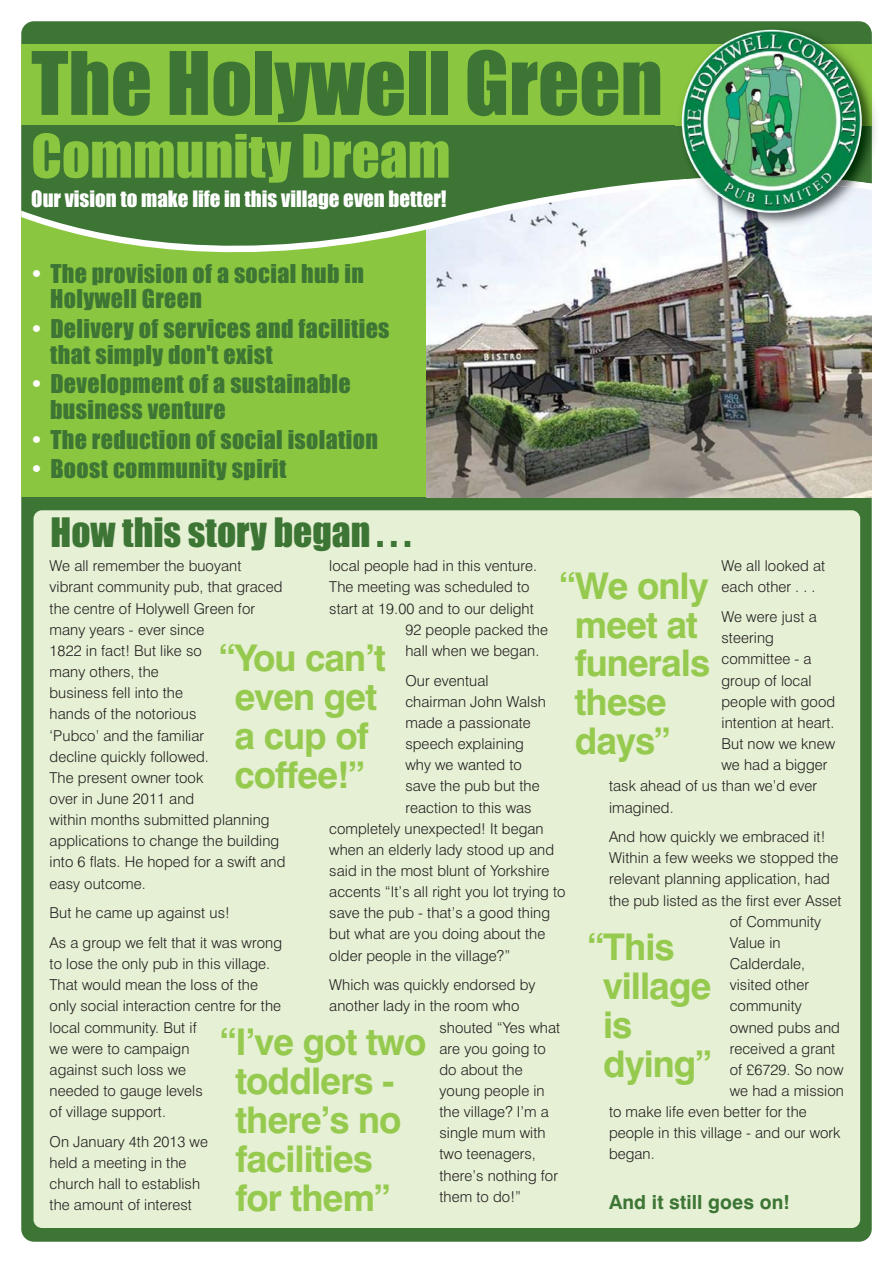
<style>
.page{position:relative;width:893px;height:1263px;background:#fff}
.page>*{position:absolute;margin:0;border:0;box-sizing:border-box;transform-origin:0 0}
.t1{font:80.85px "Impact";color:#3d7535}
.t2{font:55.35px "Impact";color:#8ac63f}
.t3{font:37.5px "Impact";color:#3d7535}
.t4{font:700 36.9px/38.8px "Swiss 721 BT";letter-spacing:-.025em;color:#96ca4f}
.t5{font:24px/25.5px "Impact";letter-spacing:.015em;color:#3d7535}
.t6{font:20.85px "Impact";color:#fff}
.t7{font:700 19.5px "Swiss 721 BT";letter-spacing:.005em;color:#3d7535}
.t8{font:300 15px/21.1px "Swiss 721 BT";letter-spacing:.005em;color:#231f20}
.s1{color:#fff}
</style>
<div class="page">
<div style="left:21px;top:21px;width:851px;height:1221px;background:#3d7535;border-radius:13px"></div>
<div style="left:21px;top:177px;width:422px;height:320px;background:#8ac63f"></div>
<img style="left:426px;top:277px;width:446px;height:220px">
<svg style="left:426px;top:270px;width:446px;height:7px;background:#d5d7d9"></svg>
<svg style="left:21px;top:125px;width:851px;height:145px"></svg>
<div style="left:21px;top:45px;width:851px;height:80px;background:#8ac63f"></div>
<img style="left:675px;top:23px;width:197px;height:210px">
<img style="left:675px;top:175px;width:197px;height:15px">
<img style="left:682px;top:30px;width:180px;height:183px;border-radius:50%">
<div style="left:34px;top:510px;width:826px;height:718px;background:#e5f0d4;border-radius:9px"></div>
<h1 class="t1" style="left:31px;top:57px;width:633px">The Holywell Green</h1>
<h2 class="t2" style="left:31px;top:138px;width:421px">Community Dream</h2>
<h3 class="t6" style="left:31px;top:192px;width:417px">Our vision to make life in this village even better!</h3>
<h3 class="t5" style="left:50px;top:262px;width:315px;text-indent:-18px"><span class="s1">•</span> The provision of a social hub in<br>Holywell Green</h3>
<h3 class="t5" style="left:50px;top:318px;width:341px;text-indent:-18px"><span class="s1">•</span> Delivery of services and facilities that simply don't exist</h3>
<h3 class="t5" style="left:50px;top:373px;width:302px;text-indent:-18px"><span class="s1">•</span> Development of a sustainable business venture</h3>
<h3 class="t5" style="left:33px;top:428px;width:347px"><span class="s1">•</span> The reduction of social isolation</h3>
<h3 class="t5" style="left:33px;top:458px;width:255px"><span class="s1">•</span> Boost community spirit</h3>
<h3 class="t3" style="left:51px;top:521px;width:362px">How this story began . . .</h3>
<p class="t8" style="left:50px;top:557px;width:237px">We all remember the buoyant vibrant community pub, that graced the centre of Holywell Green for many years - ever since<br>1822 in fact! But like so<br>many others, the<br>business fell into the<br>hands of the notorious<br>‘Pubco’ and the familiar<br>decline quickly followed.<br>The present owner took<br>over in June 2011 and<br>within months submitted planning applications to change the building into 6 flats. He hoped for a swift and easy outcome.</p>
<p class="t8" style="left:50px;top:900px;width:234px;line-height:29.7px">But he came up against us!<br>As a group we felt that it was wrong</p>
<p class="t8" style="left:50px;top:955px;width:233px">to lose the only pub in this village.<br>That would mean the loss of the only social interaction centre for the local community. But if<br>we were to campaign<br>against such loss we<br>needed to gauge levels<br>of village support.</p>
<p class="t8" style="left:50px;top:1132px;width:160px">On January 4th 2013 we held a meeting in the church hall to establish the amount of interest</p>
<p class="t8" style="left:329px;top:557px;width:209px">local people had in this venture.</p>
<p class="t8" style="left:329px;top:578px;width:202px">The meeting was scheduled to</p>
<p class="t8" style="left:329px;top:599px;width:206px">start at 19.00 and to our delight</p>
<p class="t8" style="left:405px;top:620px;width:144px">92 people packed the</p>
<p class="t8" style="left:405px;top:641px;width:135px">hall when we began.</p>
<p class="t8" style="left:405px;top:671px;width:85px">Our eventual</p>
<p class="t8" style="left:405px;top:692px;width:142px">chairman John Walsh</p>
<p class="t8" style="left:405px;top:713px;width:127px">made a passionate</p>
<p class="t8" style="left:405px;top:735px;width:120px">speech explaining</p>
<p class="t8" style="left:405px;top:756px;width:118px">why we wanted to</p>
<p class="t8" style="left:405px;top:777px;width:136px">save the pub but the</p>
<p class="t8" style="left:405px;top:798px;width:128px">reaction to this was</p>
<p class="t8" style="left:329px;top:819px;width:216px">completely unexpected! It began</p>
<p class="t8" style="left:329px;top:840px;width:226px">when an elderly lady stood up and</p>
<p class="t8" style="left:329px;top:861px;width:222px">said in the most blunt of Yorkshire</p>
<p class="t8" style="left:329px;top:883px;width:238px">accents “It’s all right you lot trying to</p>
<p class="t8" style="left:329px;top:904px;width:222px">save the pub - that’s a good thing</p>
<p class="t8" style="left:329px;top:925px;width:218px">but what are you doing about the</p>
<p class="t8" style="left:329px;top:946px;width:183px">older people in the village?”</p>
<p class="t8" style="left:329px;top:976px;width:208px">Which was quickly endorsed by</p>
<p class="t8" style="left:329px;top:997px;width:192px">another lady in the room who</p>
<p class="t8" style="left:439px;top:1018px;width:122px">shouted “Yes what</p>
<p class="t8" style="left:439px;top:1039px;width:108px">are you going to</p>
<p class="t8" style="left:439px;top:1060px;width:85px">do about the</p>
<p class="t8" style="left:439px;top:1081px;width:107px">young people in</p>
<p class="t8" style="left:439px;top:1103px;width:111px">the village? I’m a</p>
<p class="t8" style="left:439px;top:1124px;width:108px">single mum with</p>
<p class="t8" style="left:439px;top:1145px;width:98px">two teenagers,</p>
<p class="t8" style="left:439px;top:1166px;width:120px">there’s nothing for</p>
<p class="t8" style="left:439px;top:1187px;width:83px">them to do!”</p>
<p class="t8" style="left:721px;top:557px;width:105px">We all looked at each other . . .</p>
<p class="t8" style="left:721px;top:608px;width:97px">We were just a</p>
<p class="t8" style="left:721px;top:629px;width:54px">steering</p>
<p class="t8" style="left:721px;top:650px;width:92px">committee - a</p>
<p class="t8" style="left:721px;top:671px;width:92px">group of local</p>
<p class="t8" style="left:721px;top:692px;width:115px">people with good</p>
<p class="t8" style="left:721px;top:713px;width:115px">intention at heart.</p>
<p class="t8" style="left:721px;top:735px;width:115px">But now we knew</p>
<p class="t8" style="left:721px;top:756px;width:107px">we had a bigger</p>
<p class="t8" style="left:609px;top:777px;width:210px">task ahead of us than we’d ever</p>
<p class="t8" style="left:609px;top:798px;width:66px">imagined.</p>
<p class="t8" style="left:609px;top:828px;width:218px">And how quickly we embraced it!</p>
<p class="t8" style="left:609px;top:849px;width:231px">Within a few weeks we stopped the</p>
<p class="t8" style="left:609px;top:870px;width:222px">relevant planning application, had</p>
<p class="t8" style="left:609px;top:891px;width:234px">the pub listed as the first ever Asset</p>
<p class="t8" style="left:730px;top:912px;width:93px">of Community</p>
<p class="t8" style="left:730px;top:933px;width:52px">Value in</p>
<p class="t8" style="left:730px;top:955px;width:77px">Calderdale,</p>
<p class="t8" style="left:730px;top:976px;width:81px">visited other</p>
<p class="t8" style="left:730px;top:997px;width:74px">community</p>
<p class="t8" style="left:730px;top:1018px;width:112px">owned pubs and</p>
<p class="t8" style="left:730px;top:1039px;width:107px">received a grant</p>
<p class="t8" style="left:730px;top:1060px;width:115px">of £6729. So now</p>
<p class="t8" style="left:730px;top:1081px;width:116px">we had a mission</p>
<p class="t8" style="left:609px;top:1103px;width:199px">to make life even better for the</p>
<p class="t8" style="left:609px;top:1124px;width:233px">people in this village - and our work</p>
<p class="t8" style="left:609px;top:1145px;width:47px">began.</p>
<h3 class="t7" style="left:609px;top:1194px;width:182px">And it still goes on!</h3>
<h3 class="t4" style="left:575px;top:570px;width:137px;text-indent:-15px">“We only meet at funerals these days”</h3>
<h3 class="t4" style="left:219px;top:642px;width:168px;text-align:center">“You can’t even get a cup of coffee!”</h3>
<h3 class="t4" style="left:603px;top:931px;width:110px;text-indent:-15px">“This village is dying”</h3>
<h3 class="t4" style="left:235px;top:1026px;width:193px;text-indent:-15px">“I’ve got two toddlers - there’s no facilities for them”</h3>
</div>
